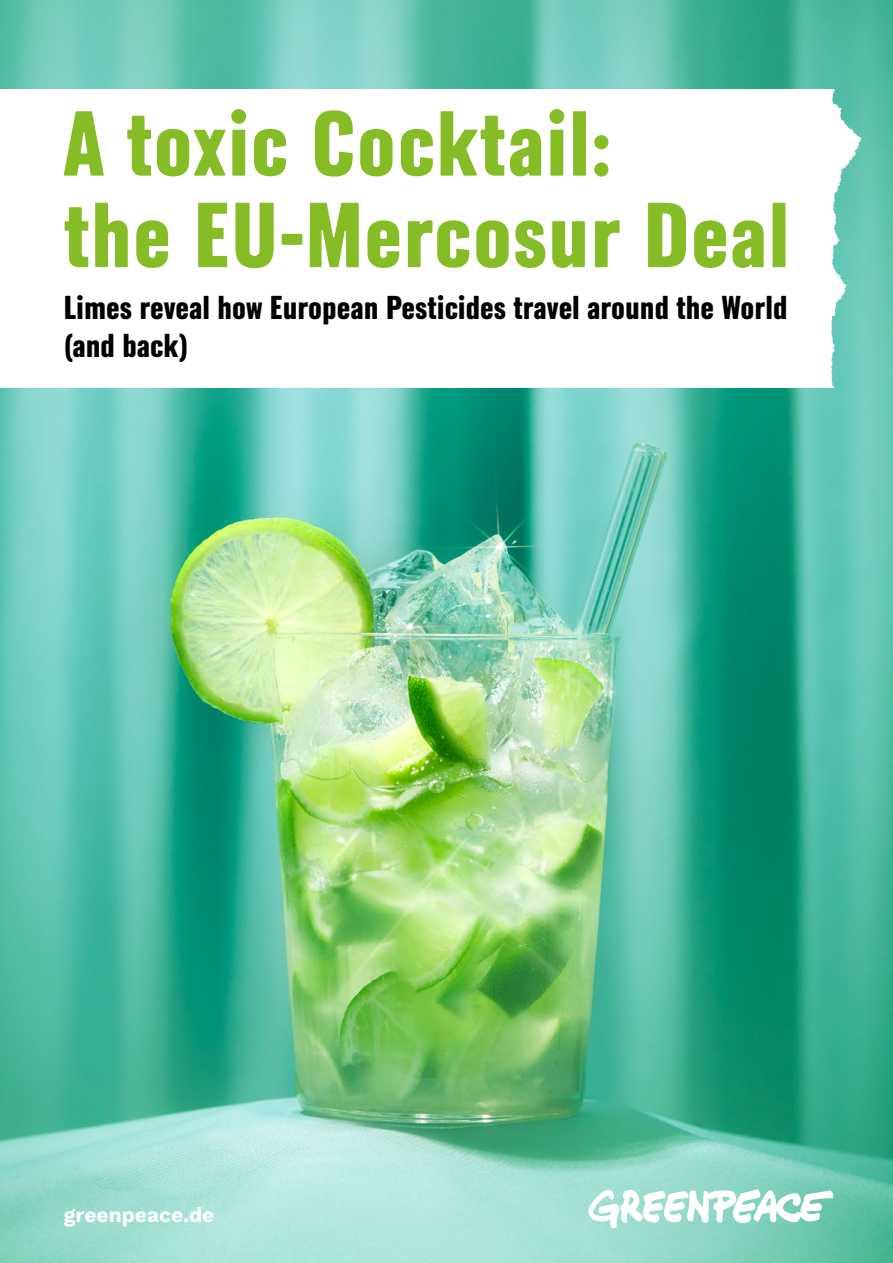
<style>
.page{position:relative;width:893px;height:1263px;background:#fff}
.page>*{position:absolute;margin:0;border:0;box-sizing:border-box;transform-origin:0 0}
.t1{font:79.5px/91.5px "Zodiac Sans";letter-spacing:.015em;color:#86bc25}
.t2{font:28.5px/37.5px "Zodiac Sans";color:#000}
.t3{font:21px "Work Sans";color:#fff}
</style>
<div class="page">
<img style="left:0;top:0;width:893px;height:1263px">
<svg style="left:606px;top:89px;width:255px;height:299px"></svg>
<div style="left:0;top:89px;width:606px;height:299px;background:#fff"></div>
<svg style="left:588px;top:1189px;width:246px;height:39px"></svg>
<h1 class="t1" style="left:64px;top:102px;width:727px">A toxic Cocktail:<br>the EU-Mercosur Deal</h1>
<p class="t2" style="left:64px;top:291px;width:725px">Limes reveal how European Pesticides travel around the World (and back)</p>
<p class="t3" style="left:64px;top:1199px;width:152px">greenpeace.de</p>
</div>
